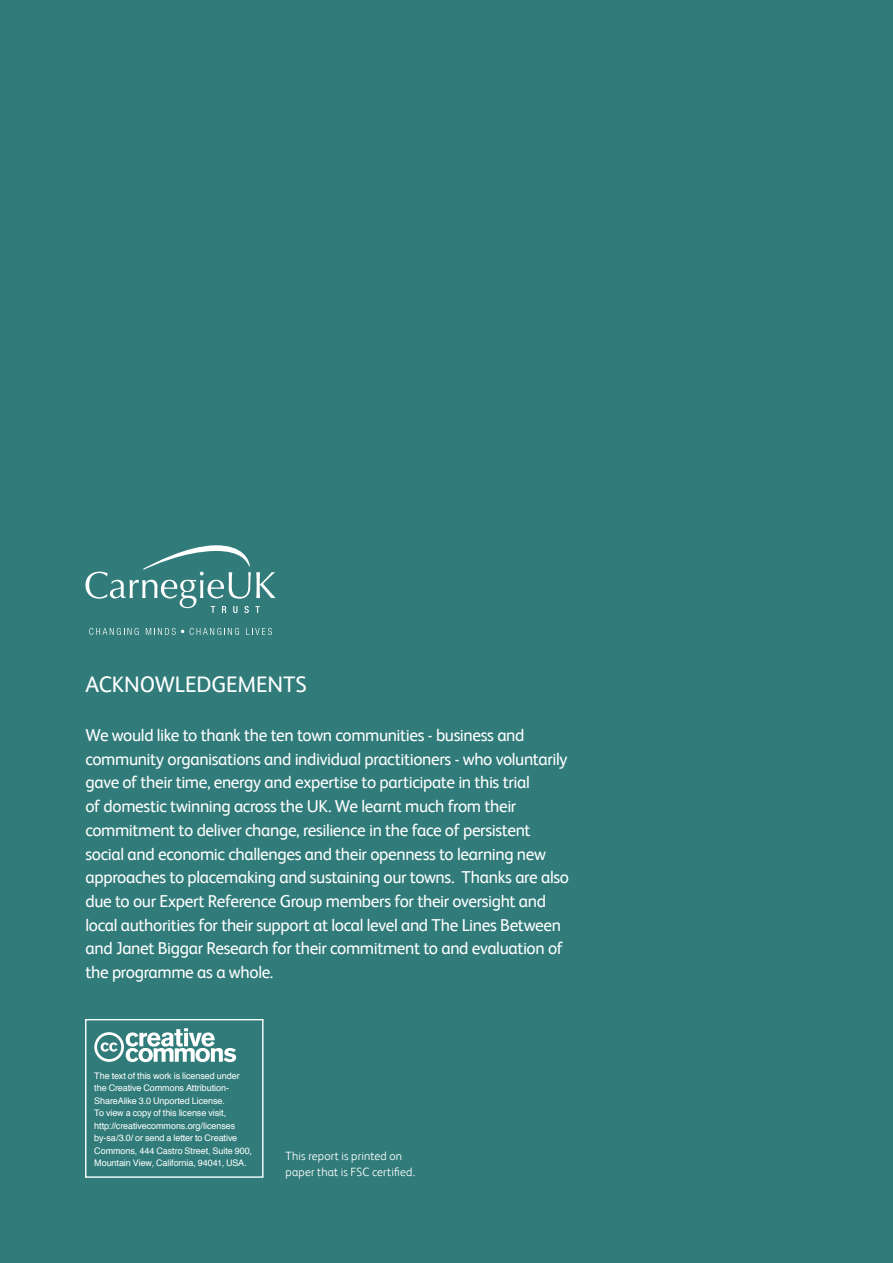
<style>
.page{position:relative;width:893px;height:1263px;background:#317c7a}
.page>*{position:absolute;margin:0;border:0;box-sizing:border-box;transform-origin:0 0}
.t1{font:22.5px "FS Albert";color:#fff}
.t2{font:17.25px/23.7px "FS Albert";letter-spacing:-.02em;color:#fff}
.t3{font:300 12px/16px "FS Albert";letter-spacing:.015em;color:#fff}
.t4{font:9px/12.5px "Helvetica";letter-spacing:-.01em;color:#fff}
</style>
<div class="page">
<svg style="left:94px;top:1028px;width:142px;height:34px"></svg>
<div style="left:85px;top:1019px;width:178px;height:159px;border:1px solid #fff"></div>
<svg style="left:89px;top:628px;width:50px;height:7px"></svg>
<svg style="left:146px;top:628px;width:38px;height:7px"></svg>
<svg style="left:190px;top:628px;width:49px;height:7px"></svg>
<svg style="left:246px;top:628px;width:26px;height:7px"></svg>
<svg style="left:85px;top:545px;width:191px;height:68px"></svg>
<h1 class="t1" style="left:85px;top:671px;width:223px">ACKNOWLEDGEMENTS</h1>
<p class="t2" style="left:85px;top:723px;width:485px">We would like to thank the ten town communities - business and community organisations and individual practitioners - who voluntarily gave of their time, energy and expertise to participate in this trial<br>of domestic twinning across the UK. We learnt much from their commitment to deliver change, resilience in the face of persistent social and economic challenges and their openness to learning new approaches to placemaking and sustaining our towns. Thanks are also due to our Expert Reference Group members for their oversight and local authorities for their support at local level and The Lines Between and Janet Biggar Research for their commitment to and evaluation of the programme as a whole.</p>
<p class="t4" style="left:94px;top:1069px;width:159px">The text of this work is licensed under the Creative Commons Attribution-ShareAlike 3.0 Unported License.<br>To view a copy of this license visit, http://creativecommons.org/licenses by-sa/3.0/ or send a letter to Creative Commons, 444 Castro Street, Suite 900, Mountain View, California, 94041, USA.</p>
<p class="t3" style="left:286px;top:1147px;width:131px">This report is printed on paper that is FSC certified.</p>
</div>
